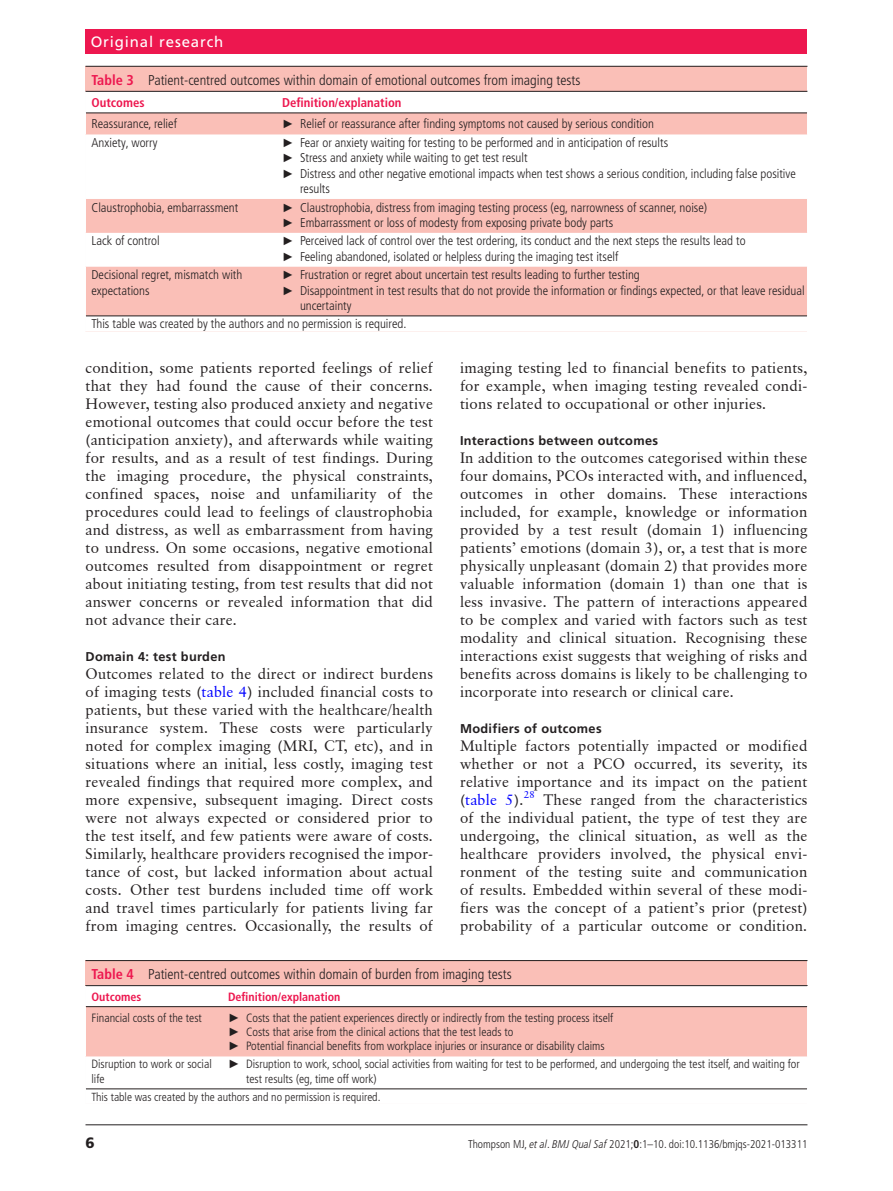
<style>
.page{position:relative;width:893px;height:1191px;background:#fff}
.page>*{position:absolute;margin:0;border:0;box-sizing:border-box;transform-origin:0 0}
.t1{font:15px/18px "Classical Garamond BT";letter-spacing:.015em;color:#231f20;text-align:justify}
.t2{font:15px "Frutiger LT Std";letter-spacing:.055em;color:#fff}
.t3{font:900 15px "Frutiger LT Std";color:#231f20}
.t4{font:300 condensed 14.25px "Frutiger LT Pro";color:#231f20}
.t5{font:300 condensed 12.75px/15.3px "Frutiger LT Pro";color:#231f20}
.t6{font:700 12.75px "Frutiger LT Std";letter-spacing:.025em;color:#231f20}
.t7{font:700 condensed 12.75px "Frutiger LT Pro";color:#ed174f}
.t8{font:300 condensed 12px/14.4px "Frutiger LT Pro";color:#231f20}
.t9{font:700 condensed 12px "Frutiger LT Pro";color:#ed174f}
.t10{font:300 condensed 11.7px "Frutiger LT Pro";color:#231f20}
.t11{font:300 condensed 11.25px "Frutiger LT Pro";color:#231f20}
.t12{font:9.9px "Classical Garamond BT";color:#00f}
.s1{font-weight:700;color:#ed174f}
.s2{font-family:"Arial";font-weight:400;font-stretch:normal;font-size:12px}
.s3{color:#00f}
.s4{font-family:"Arial";font-weight:400;font-stretch:normal}
.s5{font-style:italic}
.s6{font-weight:700}
</style>
<div class="page">
<hr style="left:86px;top:1124px;width:721px;height:1px;background:#231f20">
<div style="left:86px;top:30px;width:721px;height:24px;background:#ed174f"></div>
<div style="left:86px;top:66px;width:721px;height:266px;background:#fabfb7"></div>
<hr style="left:86px;top:66px;width:721px;height:1px;background:#231f20">
<svg style="left:86px;top:92px;width:721px;height:240px;background:#f8f8f8"></svg>
<svg style="left:86px;top:114px;width:721px;height:201px"></svg>
<svg style="left:86px;top:134px;width:721px;height:133px;fill:#fff"></svg>
<hr style="left:85px;top:91px;width:191px;height:1px;background:#231f20">
<hr style="left:86px;top:113px;width:190px;height:1px;background:#231f20">
<hr style="left:276px;top:91px;width:532px;height:1px;background:#231f20">
<hr style="left:276px;top:113px;width:531px;height:1px;background:#231f20">
<hr style="left:86px;top:315px;width:190px;height:1px;background:#231f20">
<hr style="left:276px;top:315px;width:531px;height:1px;background:#231f20">
<div style="left:86px;top:960px;width:721px;height:144px;background:#fabfb7"></div>
<hr style="left:86px;top:960px;width:721px;height:1px;background:#231f20">
<hr style="left:85px;top:985px;width:137px;height:1px;background:#231f20">
<hr style="left:222px;top:985px;width:586px;height:1px;background:#231f20">
<svg style="left:85px;top:986px;width:723px;height:118px"></svg>
<p class="t2" style="left:91px;top:33px;width:134px">Original research</p>
<p class="t4" style="left:92px;top:72px;width:490px"><span class="s1">Table 3</span> Patient-centred outcomes within domain of emotional outcomes from imaging tests</p>
<p class="t7" style="left:92px;top:95px;width:55px">Outcomes</p>
<p class="t7" style="left:282px;top:95px;width:121px">Definition/explanation</p>
<p class="t5" style="left:92px;top:117px;width:87px">Reassurance, relief</p>
<p class="t5" style="left:282px;top:117px;width:373px"><span class="s2">►</span> Relief or reassurance after finding symptoms not caused by serious condition</p>
<p class="t5" style="left:91px;top:135px;width:67px">Anxiety, worry</p>
<p class="t5" style="left:282px;top:135px;width:388px"><span class="s2">►</span> Fear or anxiety waiting for testing to be performed and in anticipation of results</p>
<p class="t5" style="left:282px;top:150px;width:247px"><span class="s2">►</span> Stress and anxiety while waiting to get test result</p>
<p class="t5" style="left:282px;top:166px;width:515px"><span class="s2">►</span> Distress and other negative emotional impacts when test shows a serious condition, including false positive</p>
<p class="t5" style="left:300px;top:181px;width:32px">results</p>
<p class="t5" style="left:91px;top:200px;width:148px">Claustrophobia, embarrassment</p>
<p class="t5" style="left:282px;top:200px;width:427px"><span class="s2">►</span> Claustrophobia, distress from imaging testing process (eg, narrowness of scanner, noise) <span class="s2">►</span> Embarrassment or loss of modesty from exposing private body parts</p>
<p class="t5" style="left:91px;top:233px;width:70px">Lack of control</p>
<p class="t5" style="left:282px;top:233px;width:465px"><span class="s2">►</span> Perceived lack of control over the test ordering, its conduct and the next steps the results lead to <span class="s2">►</span> Feeling abandoned, isolated or helpless during the imaging test itself</p>
<p class="t5" style="left:91px;top:267px;width:152px">Decisional regret, mismatch with expectations</p>
<p class="t5" style="left:282px;top:267px;width:359px"><span class="s2">►</span> Frustration or regret about uncertain test results leading to further testing</p>
<p class="t5" style="left:282px;top:283px;width:524px"><span class="s2">►</span> Disappointment in test results that do not provide the information or findings expected, or that leave residual</p>
<p class="t5" style="left:300px;top:298px;width:53px">uncertainty</p>
<p class="t5" style="left:91px;top:316px;width:316px">This table was created by the authors and no permission is required.</p>
<p class="t1" style="left:86px;top:358px;width:349px">condition, some patients reported feelings of relief that they had found the cause of their concerns.<br>However, testing also produced anxiety and negative emotional outcomes that could occur before the test (anticipation anxiety), and afterwards while waiting for results, and as a result of test findings. During the imaging procedure, the physical constraints, confined spaces, noise and unfamiliarity of the procedures could lead to feelings of claustrophobia and distress, as well as embarrassment from having to undress. On some occasions, negative emotional outcomes resulted from disappointment or regret about initiating testing, from test results that did not answer concerns or revealed information that did not advance their care.</p>
<p class="t6" style="left:86px;top:649px;width:142px">Domain 4: test burden</p>
<p class="t1" style="left:86px;top:664px;width:349px">Outcomes related to the direct or indirect burdens of imaging tests (<span class="s3">table 4</span>) included financial costs to patients, but these varied with the healthcare/health insurance system. These costs were particularly noted for complex imaging (MRI, CT, etc), and in situations where an initial, less costly, imaging test revealed findings that required more complex, and more expensive, subsequent imaging. Direct costs were not always expected or considered prior to the test itself, and few patients were aware of costs.<br>Similarly, healthcare providers recognised the impor&shy;tance of cost, but lacked information about actual costs. Other test burdens included time off work and travel times particularly for patients living far from imaging centres. Occasionally, the results of</p>
<p class="t1" style="left:460px;top:358px;width:349px">imaging testing led to financial benefits to patients, for example, when imaging testing revealed condi&shy;tions related to occupational or other injuries.</p>
<p class="t6" style="left:460px;top:433px;width:200px">Interactions between outcomes</p>
<p class="t1" style="left:460px;top:448px;width:349px">In addition to the outcomes categorised within these four domains, PCOs interacted with, and influenced, outcomes in other domains. These interactions included, for example, knowledge or information provided by a test result (domain 1) influencing patients’ emotions (domain 3), or, a test that is more physically unpleasant (domain 2) that provides more valuable information (domain 1) than one that is less invasive. The pattern of interactions appeared to be complex and varied with factors such as test modality and clinical situation. Recognising these interactions exist suggests that weighing of risks and benefits across domains is likely to be challenging to incorporate into research or clinical care.</p>
<p class="t6" style="left:460px;top:721px;width:143px">Modifiers of outcomes</p>
<p class="t1" style="left:460px;top:736px;width:349px">Multiple factors potentially impacted or modified whether or not a PCO occurred, its severity, its relative importance and its impact on the patient (<span class="s3">table 5</span>).</p>
<p class="t12" style="left:524px;top:788px;width:13px">28</p>
<p class="t1" style="left:460px;top:790px;width:349px;text-indent:83px">These ranged from the characteristics of the individual patient, the type of test they are undergoing, the clinical situation, as well as the healthcare providers involved, the physical envi&shy;ronment of the testing suite and communication of results. Embedded within several of these modi&shy;fiers was the concept of a patient’s prior (pretest) probability of a particular outcome or condition.</p>
<p class="t4" style="left:92px;top:966px;width:422px"><span class="s1">Table 4</span> Patient-centred outcomes within domain of burden from imaging tests</p>
<p class="t9" style="left:92px;top:989px;width:52px">Outcomes</p>
<p class="t9" style="left:228px;top:989px;width:114px">Definition/explanation</p>
<p class="t8" style="left:92px;top:1010px;width:112px">Financial costs of the test</p>
<p class="t8" style="left:228px;top:1010px;width:387px"><span class="s4">►</span> Costs that the patient experiences directly or indirectly from the testing process itself <span class="s4">►</span> Costs that arise from the clinical actions that the test leads to<br><span class="s4">►</span> Potential financial benefits from workplace injuries or insurance or disability claims</p>
<p class="t8" style="left:92px;top:1057px;width:122px">Disruption to work or social life</p>
<p class="t8" style="left:246px;top:1057px;width:555px;text-indent:-18px"><span class="s4">►</span> Disruption to work, school, social activities from waiting for test to be performed, and undergoing the test itself, and waiting for test results (eg, time off work)</p>
<p class="t10" style="left:92px;top:1089px;width:291px">This table was created by the authors and no permission is required.</p>
<p class="t3" style="left:86px;top:1133px;width:11px">6</p>
<p class="t11" style="left:468px;top:1137px;width:341px">Thompson MJ, <span class="s5">et al</span>. <span class="s5">BMJ Qual Saf</span> 2021;<span class="s6">0</span>:1–10. doi:10.1136/bmjqs-2021-013311</p>
</div>
